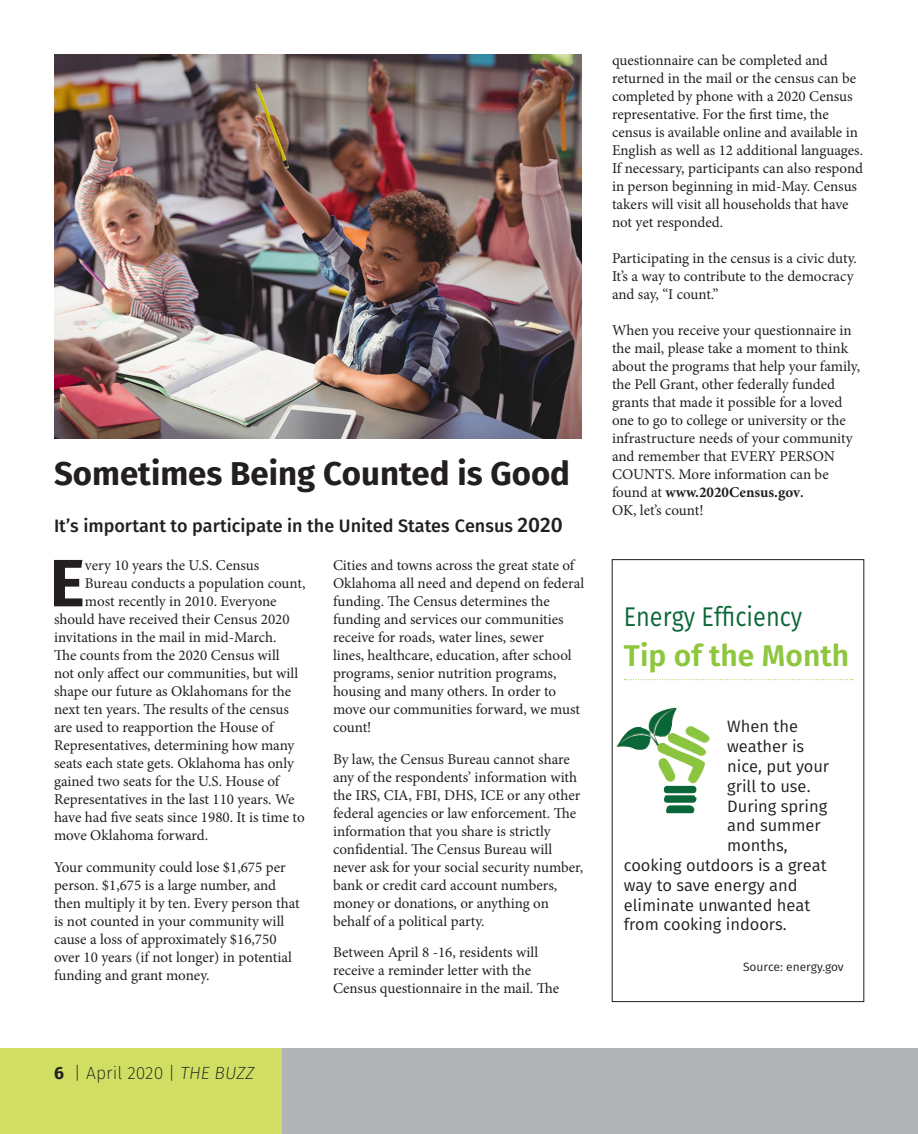
<style>
.page{position:relative;width:918px;height:1134px;background:#fff}
.page>*{position:absolute;margin:0;border:0;box-sizing:border-box;transform-origin:0 0}
.Buzz_Text_Style{font:700 66.9px "Fira Sans";color:#231f20}
.t1{font:700 33px "Fira Sans";color:#231f20}
.t2{font:600 30px "Fira Sans";color:#8ec63e}
.t3{font:27px "Fira Sans";color:#0b6738;scale:.87 1}
.t4{font:500 18px "Fira Sans";color:#231f20}
.t5{font:200 17.7px "Fira Sans";color:#231f20}
.text{font:16.5px "Fira Sans";color:#231f20}
.Buzz_Text_Style-2{font:15px/18px "Minion Pro";color:#231f20}
.t6{font:12px "Fira Sans";color:#231f20}
.s1{font-size:21px}
.s2{font-weight:700}
.s3{font-style:italic}
.s4{font-weight:600}
</style>
<div class="page">
<div style="left:0;top:1048px;width:310px;height:86px;background:#d0de63"></div>
<div style="left:283px;top:1048px;width:635px;height:86px;background:#b2b3b7"></div>
<img style="left:616px;top:707px;width:94px;height:107px">
<div style="left:612px;top:559px;width:252px;height:443px;border:1px solid #231f20"></div>
<img style="left:54px;top:54px;width:528px;height:384px">
<svg style="left:624px;top:679px;width:229px;height:1px"></svg>
<p class="t1" style="left:54px;top:450px;width:518px">Sometimes Being Counted is Good</p>
<p class="t4" style="left:54px;top:513px;width:510px">It’s important to participate in the United States Census <span class="s1">2020</span></p>
<p class="Buzz_Text_Style" style="left:50px;top:536px;width:37px">E</p>
<p class="Buzz_Text_Style-2" style="left:85px;top:557px;width:176px">very 10 years the U.S. Census</p>
<p class="Buzz_Text_Style-2" style="left:85px;top:575px;width:222px">Bureau conducts a population count,</p>
<p class="Buzz_Text_Style-2" style="left:85px;top:593px;width:193px">most recently in 2010. Everyone</p>
<p class="Buzz_Text_Style-2" style="left:54px;top:611px;width:237px">should have received their Census 2020</p>
<p class="Buzz_Text_Style-2" style="left:54px;top:629px;width:224px">invitations in the mail in mid-March.</p>
<p class="Buzz_Text_Style-2" style="left:54px;top:647px;width:227px">The counts from the 2020 Census will</p>
<p class="Buzz_Text_Style-2" style="left:54px;top:665px;width:246px">not only affect our communities, but will</p>
<p class="Buzz_Text_Style-2" style="left:54px;top:683px;width:239px">shape our future as Oklahomans for the</p>
<p class="Buzz_Text_Style-2" style="left:54px;top:701px;width:237px">next ten years. The results of the census</p>
<p class="Buzz_Text_Style-2" style="left:54px;top:719px;width:221px">are used to reapportion the House of</p>
<p class="Buzz_Text_Style-2" style="left:54px;top:737px;width:242px">Representatives, determining how many</p>
<p class="Buzz_Text_Style-2" style="left:54px;top:755px;width:242px">seats each state gets. Oklahoma has only</p>
<p class="Buzz_Text_Style-2" style="left:54px;top:773px;width:227px">gained two seats for the U.S. House of</p>
<p class="Buzz_Text_Style-2" style="left:54px;top:791px;width:242px">Representatives in the last 110 years. We</p>
<p class="Buzz_Text_Style-2" style="left:54px;top:809px;width:252px">have had five seats since 1980. It is time to</p>
<p class="Buzz_Text_Style-2" style="left:54px;top:827px;width:156px">move Oklahoma forward.</p>
<p class="Buzz_Text_Style-2" style="left:54px;top:858px;width:247px">Your community could lose $1,675 per person. $1,675 is a large number, and then multiply it by ten. Every person that is not counted in your community will cause a loss of approximately $16,750 over 10 years (if not longer) in potential funding and grant money.</p>
<p class="t5" style="left:54px;top:1060px;width:202px"><span class="s2">6</span> | April 2020 | <span class="s3">THE BUZZ</span></p>
<p class="Buzz_Text_Style-2" style="left:333px;top:557px;width:253px">Cities and towns across the great state of Oklahoma all need and depend on federal funding. The Census determines the funding and services our communities receive for roads, water lines, sewer<br>lines, healthcare, education, after school programs, senior nutrition programs, housing and many others. In order to move our communities forward, we must count!</p>
<p class="Buzz_Text_Style-2" style="left:333px;top:750px;width:252px">By law, the Census Bureau cannot share any of the respondents’ information with the IRS, CIA, FBI, DHS, ICE or any other federal agencies or law enforcement. The information that you share is strictly confidential. The Census Bureau will never ask for your social security number, bank or credit card account numbers, money or donations, or anything on behalf of a political party.</p>
<p class="Buzz_Text_Style-2" style="left:333px;top:944px;width:228px">Between April 8 -16, residents will receive a reminder letter with the<br>Census questionnaire in the mail. The</p>
<p class="Buzz_Text_Style-2" style="left:612px;top:51px;width:253px">questionnaire can be completed and returned in the mail or the census can be completed by phone with a 2020 Census representative. For the first time, the census is available online and available in English as well as 12 additional languages.<br>If necessary, participants can also respond in person beginning in mid-May. Census takers will visit all households that have not yet responded.</p>
<p class="Buzz_Text_Style-2" style="left:612px;top:249px;width:246px">Participating in the census is a civic duty.<br>It’s a way to contribute to the democracy and say, “I count.”</p>
<p class="Buzz_Text_Style-2" style="left:612px;top:321px;width:250px">When you receive your questionnaire in the mail, please take a moment to think about the programs that help your family, the Pell Grant, other federally funded grants that made it possible for a loved one to go to college or university or the infrastructure needs of your community and remember that EVERY PERSON COUNTS. More information can be found at <span class="s2">www.2020Census.gov</span><span class="s4">.<br></span>OK, let’s count!</p>
<p class="t3" style="left:624px;top:597px;width:207px">Energy Efficiency</p>
<p class="t2" style="left:624px;top:634px;width:227px">Tip of the Month</p>
<p class="text" style="left:727px;top:715px;width:72px">When the</p>
<p class="text" style="left:727px;top:735px;width:79px">weather is</p>
<p class="text" style="left:727px;top:755px;width:104px">nice, put your</p>
<p class="text" style="left:727px;top:775px;width:85px">grill to use.</p>
<p class="text" style="left:727px;top:794px;width:102px">During spring</p>
<p class="text" style="left:727px;top:814px;width:95px">and summer</p>
<p class="text" style="left:727px;top:834px;width:62px">months,</p>
<p class="text" style="left:624px;top:854px;width:204px">cooking outdoors is a great</p>
<p class="text" style="left:624px;top:874px;width:175px">way to save energy and</p>
<p class="text" style="left:624px;top:893px;width:188px">eliminate unwanted heat</p>
<p class="text" style="left:624px;top:913px;width:164px">from cooking indoors.</p>
<p class="t6" style="left:743px;top:958px;width:102px">Source: energy.gov</p>
</div>
